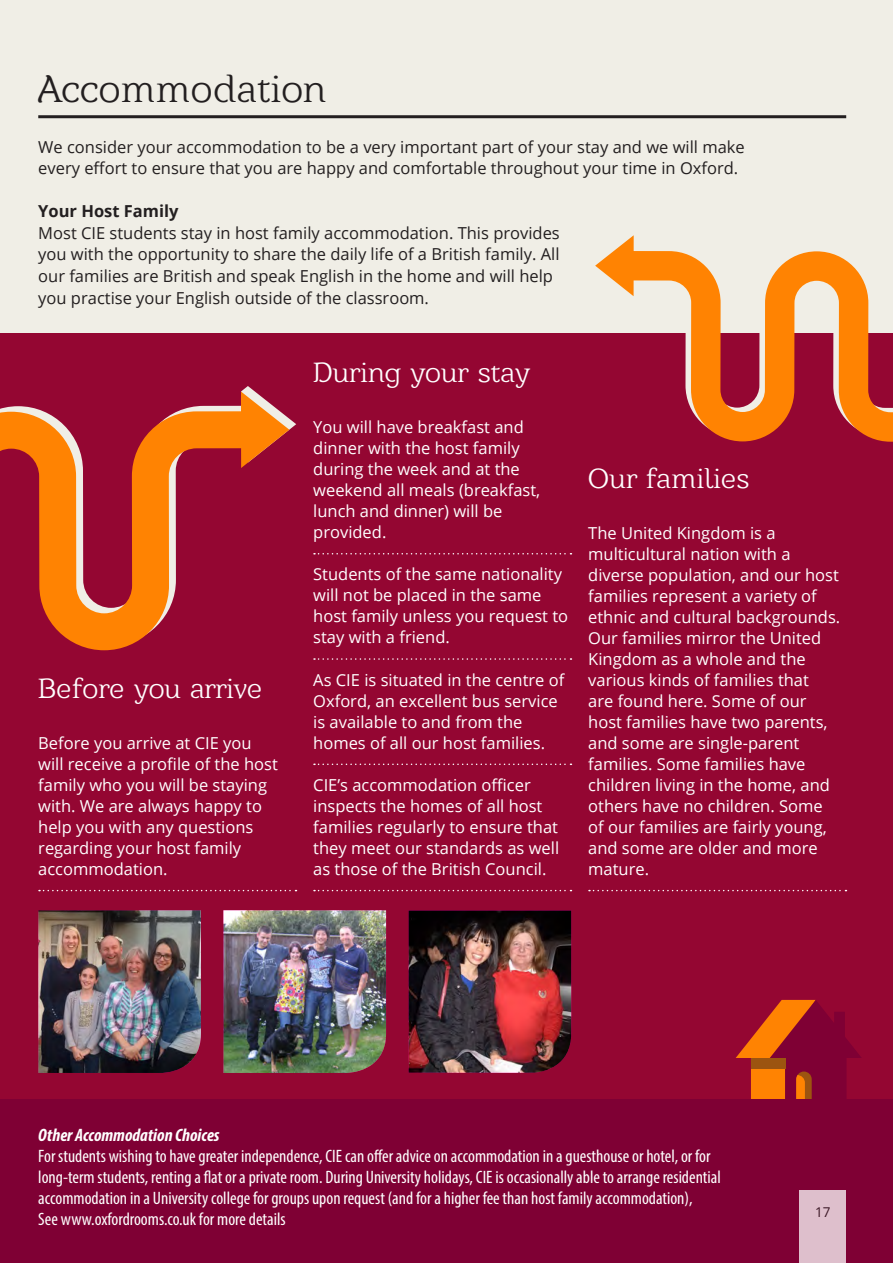
<style>
.page{position:relative;width:893px;height:1263px;background:#940632}
.page>*{position:absolute;margin:0;border:0;box-sizing:border-box;transform-origin:0 0}
.Heading2{font:39px "Barkentina";color:#231f20}
.e_learning_heading{font:28.5px "Barkentina";color:#fff}
.Paragraph{font:condensed 18px/21px "Myriad Pro";color:#fff}
.Paragraph-2{font:italic 700 condensed 18px "Myriad Pro";color:#fff}
.DOTTY_LINE_PARA{font:16.5px/21px "Open Sans";color:#fff}
.Paragraph-3{font:16.5px/21.8px "Open Sans";color:#231f20}
.top_page_blurb{font:16.5px/21px "Open Sans";color:#231f20}
.Paragraph-4{font:700 16.5px "Open Sans";color:#231f20}
.t1{font:13.5px "Open Sans";color:#231f20}
</style>
<div class="page">
<div style="left:0;top:0;width:893px;height:333px;background:#f0eee6"></div>
<svg style="left:736px;top:1000px;width:125px;height:99px"></svg>
<div style="left:0;top:1099px;width:893px;height:164px;background:#7f0034"></div>
<div style="left:751px;top:1058px;width:34px;height:10px;background:#9c5410"></div>
<img style="left:409px;top:910px;width:162px;height:163px">
<img style="left:38px;top:910px;width:163px;height:163px">
<img style="left:223px;top:910px;width:163px;height:163px">
<svg style="left:39px;top:890px;width:257px;height:1px"></svg>
<svg style="left:314px;top:553px;width:257px;height:1px"></svg>
<svg style="left:314px;top:658px;width:257px;height:2px"></svg>
<svg style="left:314px;top:763px;width:257px;height:2px"></svg>
<svg style="left:314px;top:890px;width:257px;height:1px"></svg>
<svg style="left:589px;top:890px;width:257px;height:1px"></svg>
<hr style="left:38px;top:115px;width:808px;height:3px;background:#231f20">
<svg style="left:595px;top:235px;width:298px;height:207px"></svg>
<svg style="left:0;top:391px;width:289px;height:260px"></svg>
<div style="left:799px;top:1191px;width:47px;height:72px;background:#debfcc"></div>
<p class="Heading2" style="left:38px;top:65px;width:290px">Accommodation</p>
<p class="top_page_blurb" style="left:38px;top:136px;width:708px">We consider your accommodation to be a very important part of your stay and we will make every effort to ensure that you are happy and comfortable throughout your time in Oxford.</p>
<p class="Paragraph-4" style="left:38px;top:199px;width:142px">Your Host Family</p>
<p class="Paragraph-3" style="left:38px;top:221px;width:523px">Most CIE students stay in host family accommodation. This provides you with the opportunity to share the daily life of a British family. All our families are British and speak English in the home and will help you practise your English outside of the classroom.</p>
<p class="e_learning_heading" style="left:38px;top:671px;width:226px">Before you arrive</p>
<p class="DOTTY_LINE_PARA" style="left:38px;top:732px;width:241px">Before you arrive at CIE you will receive a profile of the host family who you will be staying with. We are always happy to help you with any questions regarding your host family accommodation.</p>
<p class="e_learning_heading" style="left:313px;top:355px;width:218px">During your stay</p>
<p class="DOTTY_LINE_PARA" style="left:313px;top:416px;width:229px">You will have breakfast and dinner with the host family during the week and at the weekend all meals (breakfast, lunch and dinner) will be provided.</p>
<p class="DOTTY_LINE_PARA" style="left:313px;top:563px;width:256px">Students of the same nationality will not be placed in the same host family unless you request to stay with a friend.</p>
<p class="DOTTY_LINE_PARA" style="left:313px;top:669px;width:253px">As CIE is situated in the centre of<br>Oxford, an excellent bus service is available to and from the homes of all our host families.</p>
<p class="DOTTY_LINE_PARA" style="left:313px;top:774px;width:247px">CIE’s accommodation officer inspects the homes of all host families regularly to ensure that they meet our standards as well as those of the British Council.</p>
<p class="e_learning_heading" style="left:588px;top:461px;width:163px">Our families</p>
<p class="DOTTY_LINE_PARA" style="left:588px;top:522px;width:254px">The United Kingdom is a multicultural nation with a diverse population, and our host families represent a variety of ethnic and cultural backgrounds.<br>Our families mirror the United<br>Kingdom as a whole and the various kinds of families that<br>are found here. Some of our host families have two parents, and some are single-parent families. Some families have children living in the home, and others have no children. Some of our families are fairly young, and some are older and more mature.</p>
<p class="Paragraph-2" style="left:38px;top:1123px;width:183px">Other Accommodation Choices</p>
<p class="Paragraph" style="left:38px;top:1145px;width:684px">For students wishing to have greater independence, CIE can offer advice on accommodation in a guesthouse or hotel, or for long-term students, renting a flat or a private room. During University holidays, CIE is occasionally able to arrange residential accommodation in a University college for groups upon request (and for a higher fee than host family accommodation),<br>See www.oxfordrooms.co.uk for more details</p>
<p class="t1" style="left:815px;top:1203px;width:17px">17</p>
</div>
